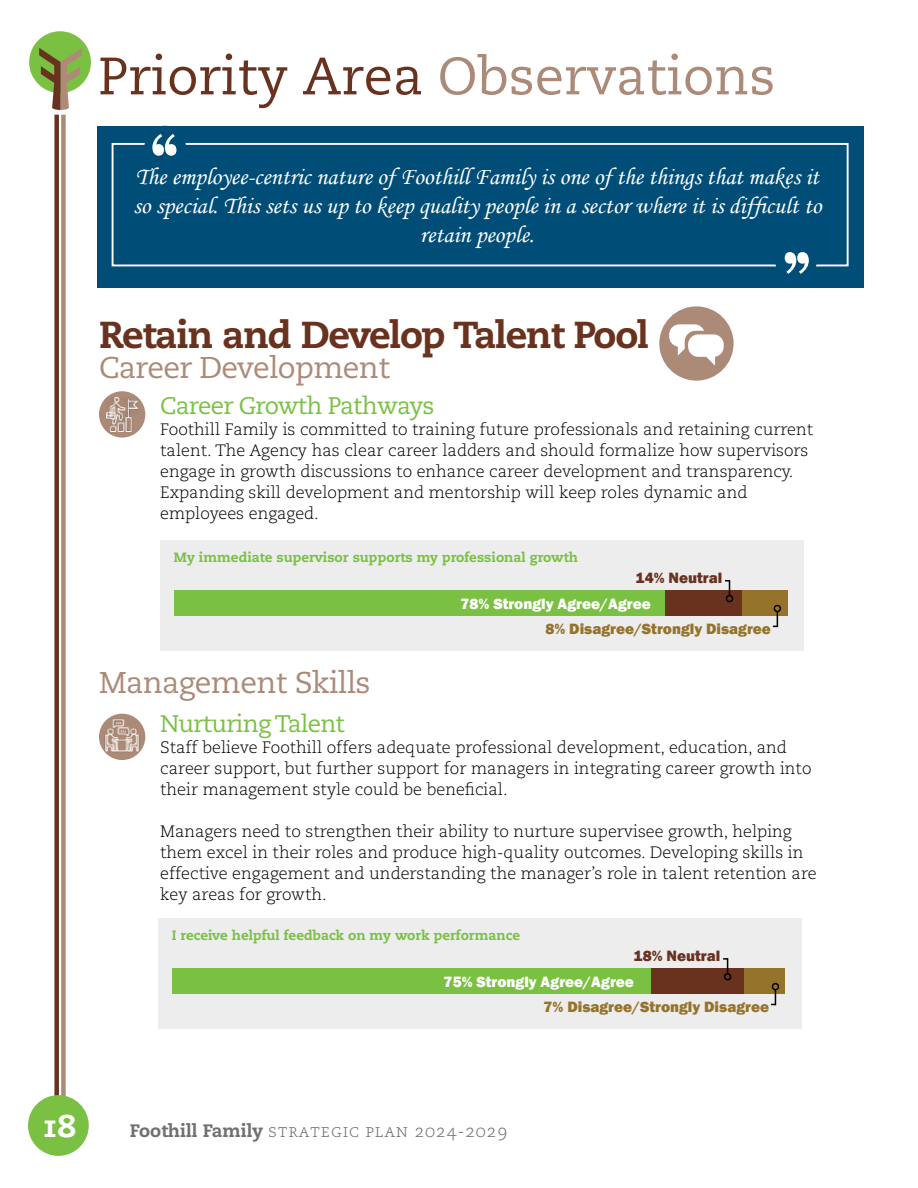
<style>
.page{position:relative;width:918px;height:1188px;background:#fff}
.page>*{position:absolute;margin:0;border:0;box-sizing:border-box;transform-origin:0 0}
.t1{font:700 72.45px "Copperplate Gothic";color:#fff}
.t2{font:52.5px "Caecilia LT Std";color:#69321f}
.t3{font:800 37.5px "Caecilia LT Std";letter-spacing:-.03em;color:#69321f}
.t4{font:800 31.5px "Caecilia LT Std";color:#fff}
.t5{font:30px "Caecilia LT Std";letter-spacing:-.02em;color:#ac8a78}
.t6{font:24.15px/29.1px "Monotype Corsiva";color:#fff;text-align:center}
.t7{font:24px "Caecilia LT Std";letter-spacing:-.03em;color:#7ac143}
.t8{font:300 18px "Caecilia LT Std";letter-spacing:.04em;color:#6f7073}
.t9{font:300 16.5px/21px "Caecilia LT Std";color:#000}
.t10{font:800 15.45px "Franklin Gothic";color:#96732b}
.t11{font:800 15.45px "Franklin Gothic";color:#fff}
.t12{font:800 15.45px "Franklin Gothic";color:#69321f}
.t13{font:800 13.5px "Caecilia LT Std";color:#7ac143}
.s1{color:#ac8a78}
.s2{font-weight:800}
</style>
<div class="page">
<div style="left:54px;top:115px;width:5px;height:993px;background:#69321f"></div>
<div style="left:61px;top:115px;width:5px;height:993px;background:#ac8a78"></div>
<div style="left:29px;top:31px;width:62px;height:62px;background:#7ac143;border-radius:50%"></div>
<svg style="left:39px;top:48px;width:43px;height:62px"></svg>
<div style="left:28px;top:1095px;width:61px;height:61px;background:#7ac143;border-radius:50%"></div>
<div style="left:99px;top:391px;width:46px;height:47px;background:#ac8a78;border-radius:50%"></div>
<img style="left:107px;top:398px;width:31px;height:33px">
<img style="left:99px;top:714px;width:46px;height:46px;border-radius:23px">
<div style="left:160px;top:540px;width:644px;height:111px;background:#ededee"></div>
<div style="left:158px;top:918px;width:644px;height:111px;background:#ededee"></div>
<div style="left:174px;top:591px;width:491px;height:25px;background:#7ac143"></div>
<div style="left:172px;top:969px;width:479px;height:25px;background:#7ac143"></div>
<div style="left:665px;top:591px;width:77px;height:25px;background:#69321f"></div>
<div style="left:651px;top:969px;width:93px;height:25px;background:#69321f"></div>
<div style="left:742px;top:591px;width:45px;height:25px;background:#96732b"></div>
<div style="left:744px;top:969px;width:41px;height:25px;background:#96732b"></div>
<svg style="left:725px;top:580px;width:5px;height:16px"></svg>
<div style="left:726px;top:595px;width:7px;height:7px;border:2px solid #000;border-radius:50%"></div>
<svg style="left:723px;top:958px;width:5px;height:16px"></svg>
<div style="left:724px;top:973px;width:7px;height:7px;border:2px solid #000;border-radius:50%"></div>
<svg style="left:773px;top:611px;width:5px;height:16px"></svg>
<div style="left:774px;top:605px;width:7px;height:7px;border:2px solid #000;border-radius:50%"></div>
<svg style="left:771px;top:990px;width:5px;height:15px"></svg>
<div style="left:772px;top:983px;width:7px;height:7px;border:2px solid #000;border-radius:50%"></div>
<div style="left:97px;top:126px;width:767px;height:161px;background:#004d77"></div>
<div style="left:112px;top:143px;width:737px;height:123px;border:2px solid #fff"></div>
<div style="left:144px;top:126px;width:42px;height:41px;background:#004d77;border-radius:50%"></div>
<div style="left:775px;top:241px;width:42px;height:41px;background:#004d77;border-radius:50%"></div>
<div style="left:659px;top:306px;width:75px;height:75px;background:#ac8a78;border-radius:50%"></div>
<div style="left:688px;top:334px;width:36px;height:23px;background:#fff;border-radius:10px"></div>
<svg style="left:669px;top:324px;width:46px;height:42px"></svg>
<h2 class="t2" style="left:98px;top:46px;width:679px">Priority Area <span class="s1">Observations</span></h2>
<h1 class="t1" style="left:147px;top:119px;width:36px">‘‘</h1>
<h3 class="t6" style="left:133px;top:162px;width:690px">The employee-centric nature of Foothill Family is one of the things that makes it so special. This sets us up to keep quality people in a sector where it is difficult to retain people.</h3>
<h3 class="t3" style="left:99px;top:311px;width:552px">Retain and Develop Talent Pool</h3>
<h3 class="t5" style="left:99px;top:351px;width:293px">Career Development</h3>
<h1 class="t1" style="left:814px;top:289px;width:36px;rotate:-180deg">‘‘</h1>
<h3 class="t7" style="left:160px;top:392px;width:276px">Career Growth Pathways</h3>
<p class="t9" style="left:160px;top:419px;width:655px">Foothill Family is committed to training future professionals and retaining current talent. The Agency has clear career ladders and should formalize how supervisors engage in growth discussions to enhance career development and transparency.<br>Expanding skill development and mentorship will keep roles dynamic and employees engaged.</p>
<p class="t13" style="left:174px;top:548px;width:406px">My immediate supervisor supports my professional growth</p>
<p class="t12" style="left:636px;top:568px;width:88px">14% Neutral</p>
<p class="t11" style="left:461px;top:593px;width:192px">78% Strongly Agree/Agree</p>
<h3 class="t5" style="left:99px;top:665px;width:273px">Management Skills</h3>
<p class="t10" style="left:545px;top:619px;width:227px">8% Disagree/Strongly Disagree</p>
<h3 class="t7" style="left:160px;top:710px;width:186px">Nurturing Talent</h3>
<p class="t9" style="left:160px;top:737px;width:653px">Staff believe Foothill offers adequate professional development, education, and career support, but further support for managers in integrating career growth into their management style could be beneficial.</p>
<p class="t9" style="left:160px;top:821px;width:658px">Managers need to strengthen their ability to nurture supervisee growth, helping them excel in their roles and produce high-quality outcomes. Developing skills in effective engagement and understanding the manager’s role in talent retention are key areas for growth.</p>
<p class="t13" style="left:172px;top:927px;width:350px">I receive helpful feedback on my work performance</p>
<p class="t12" style="left:634px;top:946px;width:88px">18% Neutral</p>
<p class="t11" style="left:444px;top:972px;width:192px">75% Strongly Agree/Agree</p>
<p class="t10" style="left:544px;top:997px;width:227px">7% Disagree/Strongly Disagree</p>
<h3 class="t4" style="left:41px;top:1107px;width:37px">18</h3>
<p class="t8" style="left:130px;top:1121px;width:379px"><span class="s2">Foothill Family</span> strategic plan 2024-2029</p>
</div>
